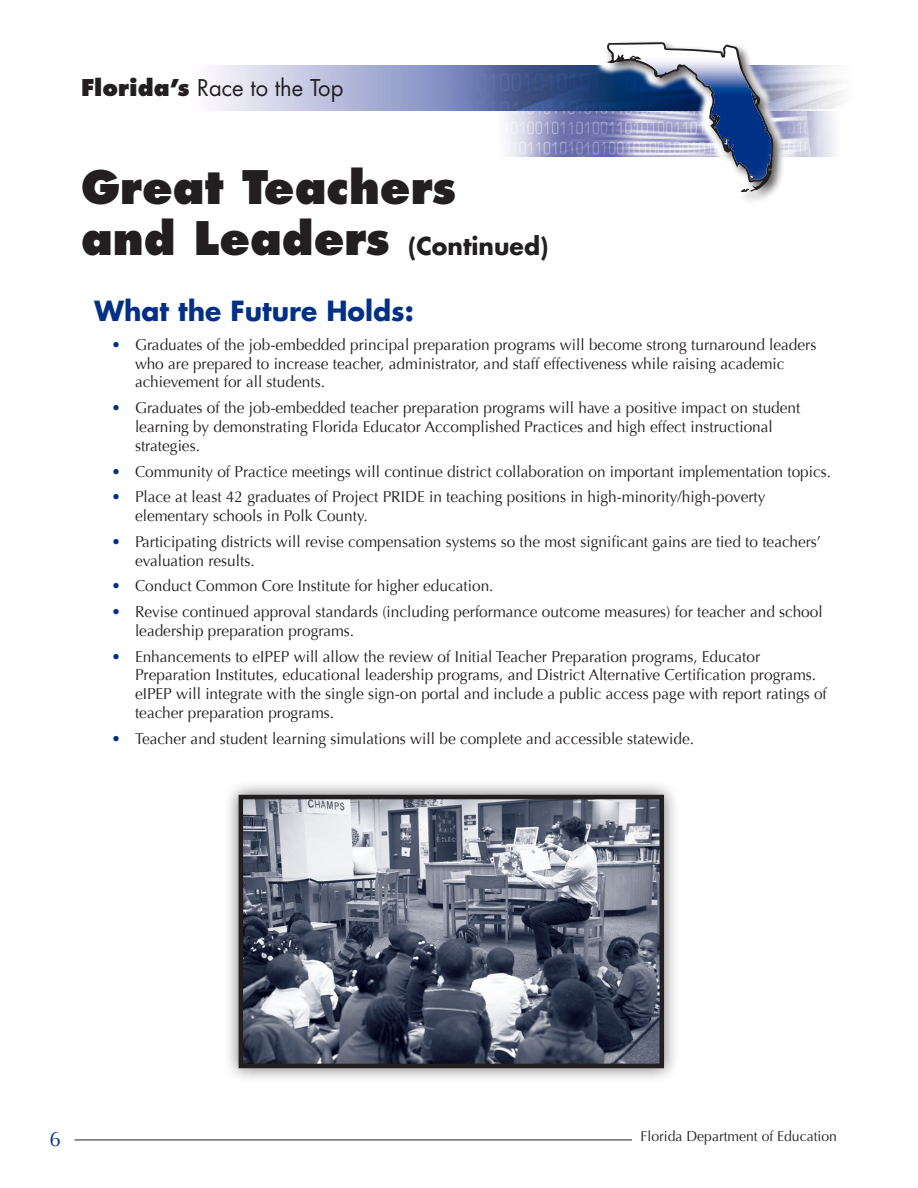
<style>
.page{position:relative;width:918px;height:1188px;background:#fff}
.page>*{position:absolute;margin:0;border:0;box-sizing:border-box;transform-origin:0 0}
.t1{font:800 45px "Futura";color:#231f20}
.t2{font:700 27px "Futura";color:#003186}
.t3{font:700 24px "Futura";color:#231f20}
.t4{font:22.5px "Futura";color:#231f20}
.t5{font:21px "Optima";color:#003186}
.t6{font:15.75px/18.8px "Optima";color:#231f20}
.t7{font:14.25px "Optima";color:#231f20}
.s1{font-weight:800}
.s2{font-weight:800;font-size:45px}
.s3{color:#003186}
</style>
<div class="page">
<svg style="left:213px;top:65px;width:116px;height:46px"></svg>
<img style="left:329px;top:65px;width:265px;height:46px">
<img style="left:506px;top:111px;width:88px;height:45px">
<hr style="left:75px;top:1140px;width:557px;height:1px;background:#231f20">
<svg style="left:786px;top:111px;width:49px;height:46px"></svg>
<svg style="left:786px;top:65px;width:56px;height:46px"></svg>
<svg style="left:594px;top:65px;width:10px;height:92px"></svg>
<div style="left:604px;top:39px;width:182px;height:166px;background:#231f20;opacity:.75"></div>
<svg style="left:604px;top:39px;width:170px;height:155px"></svg>
<div style="left:223px;top:780px;width:456px;height:304px;background:#231f20;opacity:.65"></div>
<img style="left:244px;top:800px;width:415px;height:263px">
<div style="left:239px;top:795px;width:425px;height:273px;border:4px solid #231f20"></div>
<h3 class="t4" style="left:81px;top:73px;width:264px"><span class="s1">Florida’s</span> Race to the Top</h3>
<p class="t1" style="left:81px;top:160px;width:377px">Great Teachers</p>
<h1 class="t3" style="left:81px;top:230px;width:469px"><span class="s2">and Leaders</span> (Continued)</h1>
<p class="t2" style="left:94px;top:293px;width:321px">What the Future Holds:</p>
<p class="t6" style="left:135px;top:336px;width:683px;text-indent:-23px"><span class="s3">•</span> Graduates of the job-embedded principal preparation programs will become strong turnaround leaders who are prepared to increase teacher, administrator, and staff effectiveness while raising academic achievement for all students.</p>
<p class="t6" style="left:135px;top:399px;width:667px;text-indent:-23px"><span class="s3">•</span> Graduates of the job-embedded teacher preparation programs will have a positive impact on student learning by demonstrating Florida Educator Accomplished Practices and high effect instructional strategies.</p>
<p class="t6" style="left:112px;top:462px;width:721px"><span class="s3">•</span> Community of Practice meetings will continue district collaboration on important implementation topics.</p>
<p class="t6" style="left:135px;top:488px;width:632px;text-indent:-23px"><span class="s3">•</span> Place at least 42 graduates of Project PRIDE in teaching positions in high-minority/high-poverty elementary schools in Polk County.</p>
<p class="t6" style="left:112px;top:532px;width:711px"><span class="s3">•</span> Participating districts will revise compensation systems so the most significant gains are tied to teachers’</p>
<p class="t6" style="left:135px;top:551px;width:121px">evaluation results.</p>
<p class="t6" style="left:112px;top:577px;width:384px"><span class="s3">•</span> Conduct Common Core Institute for higher education.</p>
<p class="t6" style="left:135px;top:603px;width:689px;text-indent:-23px"><span class="s3">•</span> Revise continued approval standards (including performance outcome measures) for teacher and school leadership preparation programs.</p>
<p class="t6" style="left:135px;top:647px;width:683px;text-indent:-23px"><span class="s3">•</span> Enhancements to eIPEP will allow the review of Initial Teacher Preparation programs, Educator<br>Preparation Institutes, educational leadership programs, and District Alternative Certification programs.</p>
<p class="t6" style="left:135px;top:685px;width:693px">eIPEP will integrate with the single sign-on portal and include a public access page with report ratings of teacher preparation programs.</p>
<p class="t6" style="left:112px;top:729px;width:584px"><span class="s3">•</span> Teacher and student learning simulations will be complete and accessible statewide.</p>
<h3 class="t5" style="left:49px;top:1126px;width:13px">6</h3>
<p class="t7" style="left:641px;top:1128px;width:198px">Florida Department of Education</p>
</div>
